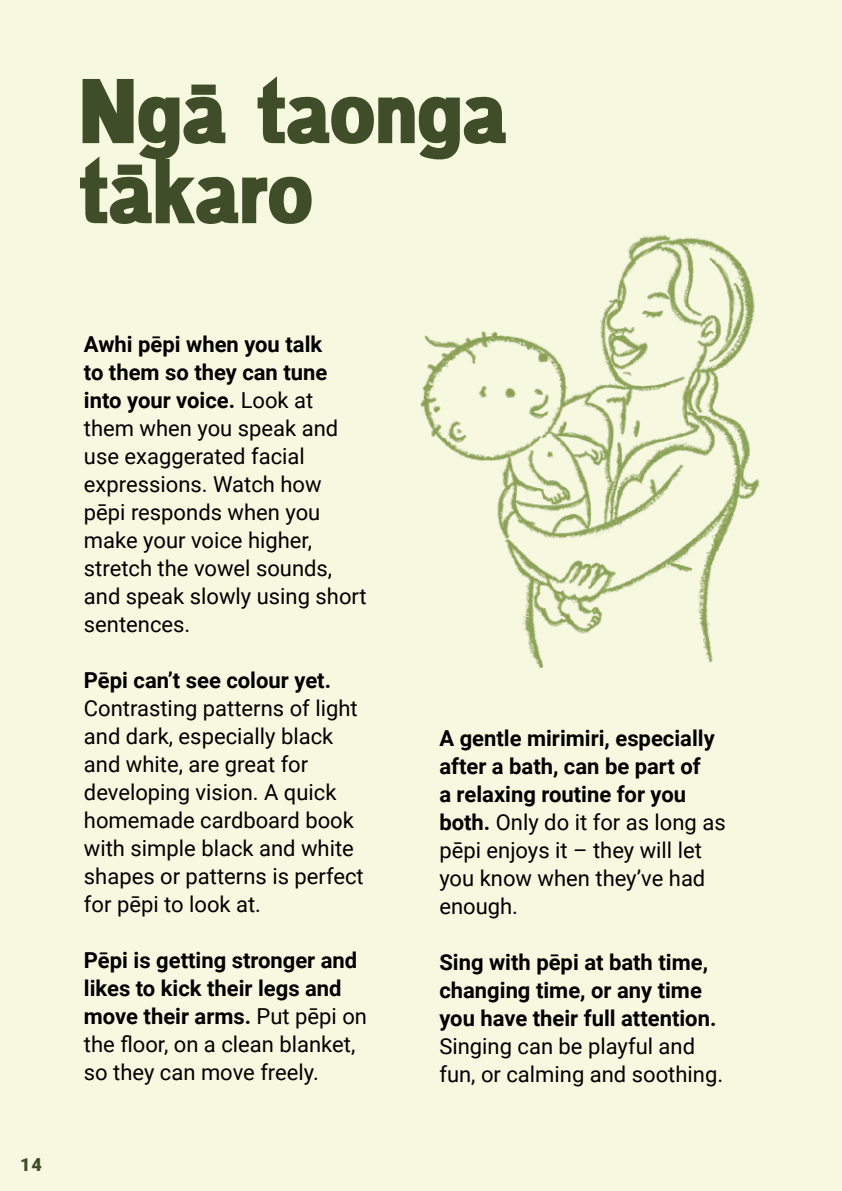
<style>
.page{position:relative;width:842px;height:1191px;background:#f6f8e0}
.page>*{position:absolute;margin:0;border:0;box-sizing:border-box;transform-origin:0 0}
.Heading_1{font:92px/80px "LYONCREST Regular";color:#3f4e28}
.Body{font:22px/28px "Roboto";color:#000}
.Body-2{font:700 22px/28px "Roboto";color:#000}
.t1{font:900 18px "Roboto";color:#3f4e28}
.s1{font-weight:700}
.s2{font-weight:400}
</style>
<div class="page">
<img style="left:420px;top:233px;width:340px;height:434px">
<p class="Heading_1" style="left:79px;top:70px;width:429px">Ngā taonga tākaro</p>
<p class="t1" style="left:20px;top:1152px;width:23px">14</p>
<p class="Body" style="left:84px;top:329px;width:284px"><span class="s1">Awhi pēpi when you talk<br>to them so they can tune into your voice.</span> Look at them when you speak and use exaggerated facial expressions. Watch how pēpi responds when you make your voice higher, stretch the vowel sounds, and speak slowly using short sentences.</p>
<p class="Body" style="left:84px;top:665px;width:281px"><span class="s1">Pēpi can’t see colour yet.<br></span>Contrasting patterns of light and dark, especially black and white, are great for developing vision. A quick homemade cardboard book with simple black and white shapes or patterns is perfect for pēpi to look at.</p>
<p class="Body-2" style="left:84px;top:945px;width:285px">Pēpi is getting stronger and likes to kick their legs and move their arms. <span class="s2">Put pēpi on the floor, on a clean blanket, so they can move freely.</span></p>
<p class="Body-2" style="left:439px;top:723px;width:288px">A gentle mirimiri, especially after a bath, can be part of<br>a relaxing routine for you both. <span class="s2">Only do it for as long as pēpi enjoys it – they will let you know when they’ve had enough.</span></p>
<p class="Body-2" style="left:439px;top:947px;width:285px">Sing with pēpi at bath time, changing time, or any time you have their full attention.<br><span class="s2">Singing can be playful and fun, or calming and soothing.</span></p>
</div>
